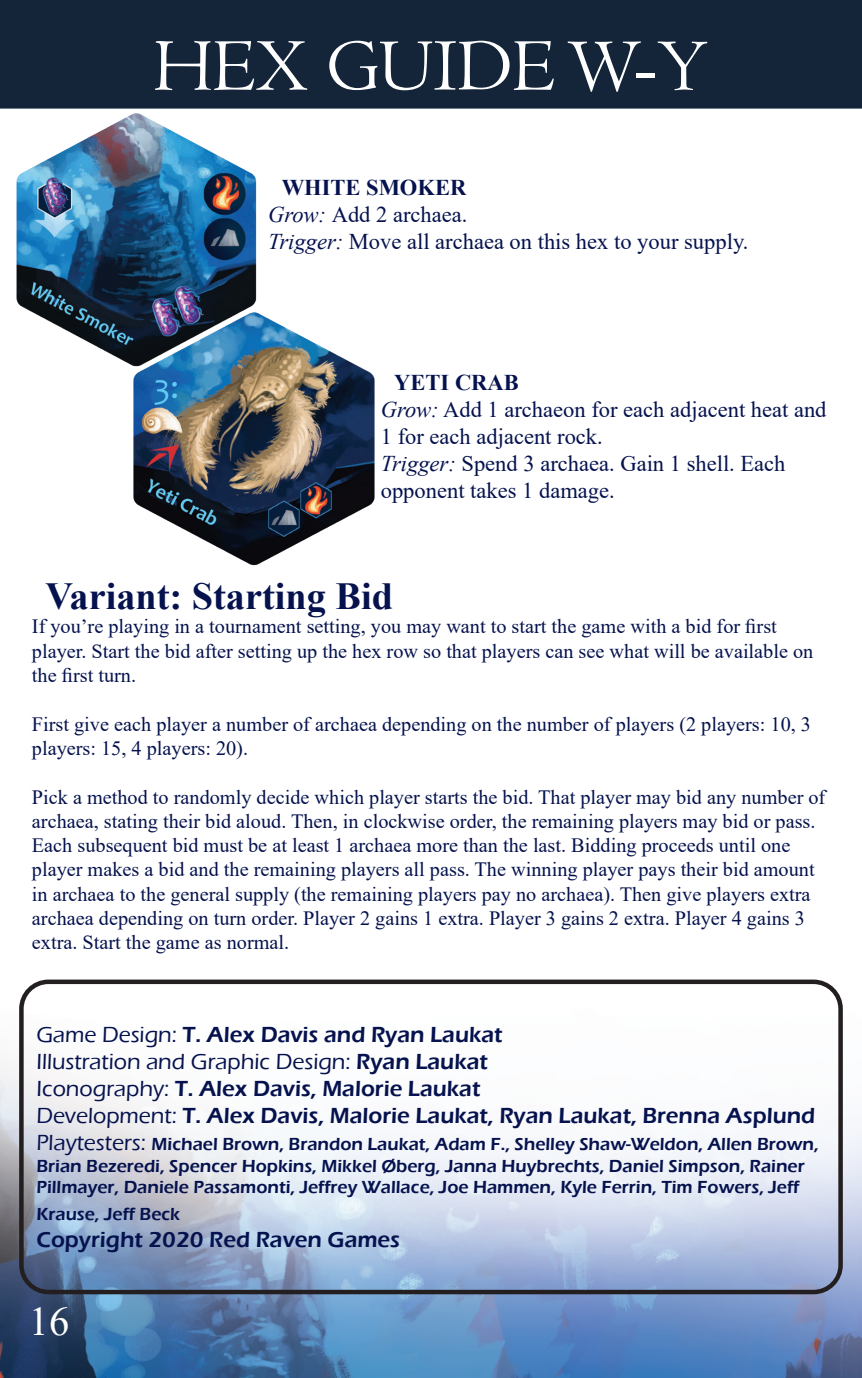
<style>
.page{position:relative;width:862px;height:1378px;background:#fff}
.page>*{position:absolute;margin:0;border:0;box-sizing:border-box;transform-origin:0 0}
.t1{font:76.5px "Centaur";color:#fff}
.t2{font:45px "Berlin Sans FB";color:#fff}
.t3{font:700 38.25px "Times New Roman";color:#05124e}
.t4{font:22.5px/27px "Times New Roman";color:#05124e}
.t5{font:600 22.5px "Eras ITC";color:#05124e}
.t6{font:500 22.5px "Eras ITC";color:#05124e}
.t7{font:700 22.5px "Times New Roman";color:#05124e}
.t8{font:20.25px/24.3px "Times New Roman";color:#05124e}
.t9{font:600 18px/21.6px "Eras ITC";color:#05124e}
.s1{font-style:italic}
.s2{font-weight:500}
.s3{font-weight:600}
.s4{font-weight:500;font-size:22.5px}
</style>
<div class="page">
<img style="left:0;top:0;width:861px;height:1378px">
<div style="left:19px;top:979px;width:823px;height:315px;border:4px solid #231f20;border-radius:27px"></div>
<img style="left:133px;top:313px;width:243px;height:253px">
<img style="left:15px;top:113px;width:243px;height:253px">
<p class="t1" style="left:154px;top:20px;width:555px">HEX GUIDE W-Y</p>
<p class="t7" style="left:281px;top:171px;width:186px">WHITE SMOKER</p>
<p class="t4" style="left:268px;top:200px;width:201px"><span class="s1">Grow:</span> Add 2 archaea.</p>
<p class="t4" style="left:268px;top:227px;width:481px"><span class="s1">Trigger:</span> Move all archaea on this hex to your supply.</p>
<p class="t7" style="left:394px;top:366px;width:126px">YETI CRAB</p>
<p class="t4" style="left:380px;top:395px;width:447px"><span class="s1">Grow:</span> Add 1 archaeon for each adjacent heat and<br>1 for each adjacent rock.</p>
<p class="t4" style="left:380px;top:449px;width:406px"><span class="s1">Trigger:</span> Spend 3 archaea. Gain 1 shell. Each opponent takes 1 damage.</p>
<p class="t3" style="left:45px;top:569px;width:349px">Variant: Starting Bid</p>
<p class="t8" style="left:32px;top:614px;width:782px">If you’re playing in a tournament setting, you may want to start the game with a bid for first player. Start the bid after setting up the hex row so that players can see what will be available on the first turn.</p>
<p class="t8" style="left:32px;top:711px;width:780px">First give each player a number of archaea depending on the number of players (2 players: 10, 3 players: 15, 4 players: 20).</p>
<p class="t8" style="left:32px;top:784px;width:794px">Pick a method to randomly decide which player starts the bid. That player may bid any number of archaea, stating their bid aloud. Then, in clockwise order, the remaining players may bid or pass.<br>Each subsequent bid must be at least 1 archaea more than the last. Bidding proceeds until one player makes a bid and the remaining players all pass. The winning player pays their bid amount in archaea to the general supply (the remaining players pay no archaea). Then give players extra archaea depending on turn order. Player 2 gains 1 extra. Player 3 gains 2 extra. Player 4 gains 3 extra. Start the game as normal.</p>
<p class="t5" style="left:36px;top:1022px;width:467px"><span class="s2">Game Design:</span> T. Alex Davis and Ryan Laukat</p>
<p class="t6" style="left:36px;top:1049px;width:452px">Illustration and Graphic Design: <span class="s3">Ryan Laukat</span></p>
<p class="t5" style="left:36px;top:1076px;width:445px"><span class="s2">Iconography:</span> T. Alex Davis, Malorie Laukat</p>
<p class="t5" style="left:36px;top:1103px;width:779px"><span class="s2">Development:</span> T. Alex Davis, Malorie Laukat, Ryan Laukat, Brenna Asplund</p>
<p class="t9" style="left:36px;top:1133px;width:783px"><span class="s4">Playtesters:</span> Michael Brown, Brandon Laukat, Adam F., Shelley Shaw-Weldon, Allen Brown,<br>Brian Bezeredi, Spencer Hopkins, Mikkel Øberg, Janna Huybrechts, Daniel Simpson, Rainer<br>Pillmayer, Daniele Passamonti, Jeffrey Wallace, Joe Hammen, Kyle Ferrin, Tim Fowers, Jeff</p>
<p class="t9" style="left:36px;top:1203px;width:145px">Krause, Jeff Beck</p>
<p class="t5" style="left:36px;top:1227px;width:365px">Copyright 2020 Red Raven Games</p>
<h2 class="t2" style="left:29px;top:1309px;width:50px">16<sup>16</sup></h2>
</div>
